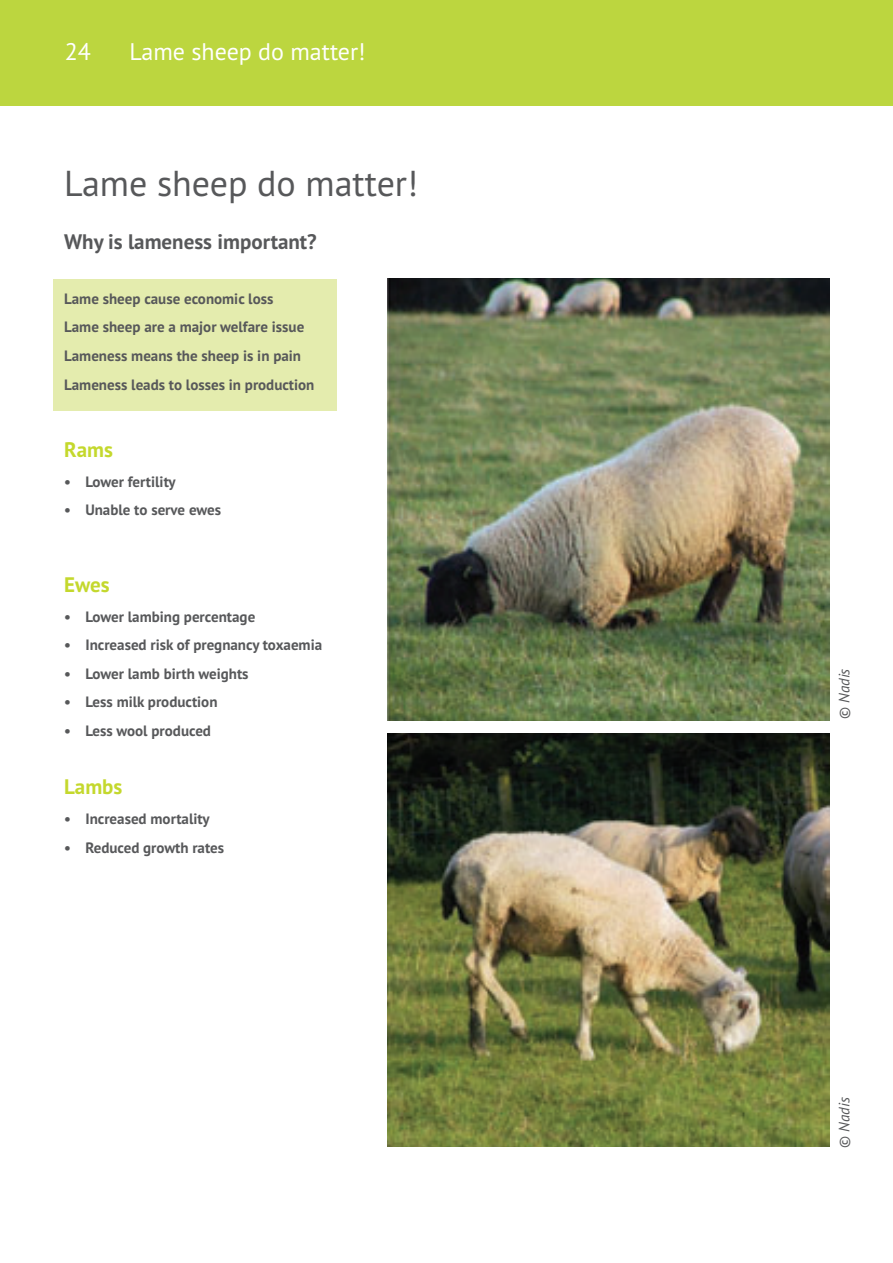
<style>
.page{position:relative;width:893px;height:1263px;background:#fff}
.page>*{position:absolute;margin:0;border:0;box-sizing:border-box;transform-origin:0 0}
.t1{font:36px "PT Sans";color:#57585a}
.t2{font:24px "PT Sans";color:#fff}
.t3{font:700 21px "PT Sans";color:#57585a}
.t4{font:700 21px "PT Sans";color:#c4d82d}
.t5{font:700 15px/28.5px "PT Sans";color:#57585a}
.t6{font:italic 15px "PT Sans";color:#57585a}
.s1{font-style:normal}
</style>
<div class="page">
<div style="left:0;top:0;width:892px;height:105px;background:#bcd63f"></div>
<div style="left:53px;top:279px;width:283px;height:131px;background:#e4ecae"></div>
<img style="left:387px;top:279px;width:442px;height:441px">
<img style="left:387px;top:733px;width:442px;height:413px">
<h2 class="t2" style="left:65px;top:36px;width:28px">24</h2>
<h2 class="t2" style="left:129px;top:36px;width:237px">Lame sheep do matter!</h2>
<h1 class="t1" style="left:64px;top:160px;width:355px">Lame sheep do matter!</h1>
<h3 class="t3" style="left:64px;top:227px;width:254px">Why is lameness important?</h3>
<p class="t5" style="left:64px;top:284px;width:252px">Lame sheep cause economic loss<br>Lame sheep are a major welfare issue Lameness means the sheep is in pain Lameness leads to losses in production</p>
<h3 class="t4" style="left:64px;top:435px;width:50px">Rams</h3>
<p class="t5" style="left:64px;top:467px;width:113px">• Lower fertility</p>
<p class="t5" style="left:64px;top:495px;width:159px">• Unable to serve ewes</p>
<h3 class="t4" style="left:64px;top:570px;width:47px">Ewes</h3>
<p class="t5" style="left:64px;top:602px;width:193px">• Lower lambing percentage</p>
<p class="t5" style="left:64px;top:630px;width:259px">• Increased risk of pregnancy toxaemia</p>
<p class="t5" style="left:64px;top:659px;width:186px">• Lower lamb birth weights</p>
<p class="t5" style="left:64px;top:687px;width:155px">• Less milk production</p>
<p class="t5" style="left:64px;top:716px;width:148px">• Less wool produced</p>
<h3 class="t4" style="left:64px;top:773px;width:60px">Lambs</h3>
<p class="t5" style="left:64px;top:804px;width:147px">• Increased mortality</p>
<p class="t5" style="left:64px;top:833px;width:161px">• Reduced growth rates</p>
<p class="t6" style="left:834px;top:719px;width:52px;rotate:-90deg"><span class="s1">©</span> Nadis</p>
<p class="t6" style="left:834px;top:1147px;width:52px;rotate:-90deg"><span class="s1">©</span> Nadis</p>
</div>
